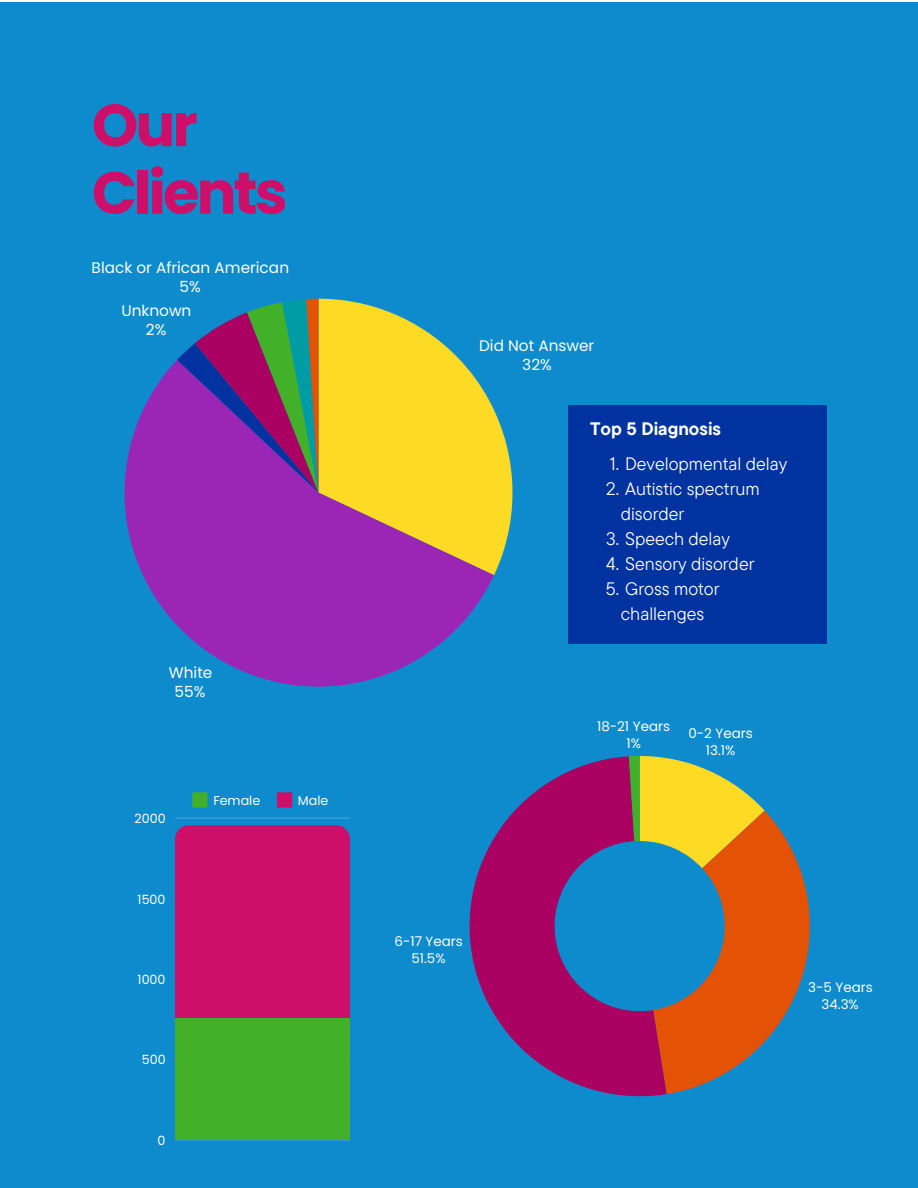
<style>
.page{position:relative;width:918px;height:1188px;background:#fff}
.page>*{position:absolute;margin:0;border:0;box-sizing:border-box;transform-origin:0 0}
.t1{font:700 59.25px/67.5px "Poppins";letter-spacing:-.05em;color:#ce0f69}
.t2{font:18px/25px "TT Commons Pro";color:#fff}
.t3{font:700 18px "TT Commons Pro";color:#fff}
.t4{font:15.3px/19.5px "Poppins";color:#fff;text-align:center}
.t5{font:13.5px/17.1px "Poppins";color:#fff;text-align:center}
.t6{font:12.75px "Poppins";color:#fff}
</style>
<div class="page">
<div style="left:0;top:2px;width:918px;height:1186px;background:#0d8bcc"></div>
<svg style="left:319px;top:299px;width:193px;height:276px"></svg>
<svg style="left:125px;top:360px;width:369px;height:327px;fill:#9b26b6"></svg>
<svg style="left:177px;top:299px;width:142px;height:194px;background:#6d4689"></svg>
<svg style="left:667px;top:811px;width:143px;height:283px;fill:#e35205"></svg>
<svg style="left:470px;top:756px;width:197px;height:340px;fill:#aa0061"></svg>
<svg style="left:629px;top:756px;width:136px;height:112px"></svg>
<svg style="left:192px;top:792px;width:16px;height:16px"></svg>
<svg style="left:277px;top:792px;width:15px;height:16px"></svg>
<hr style="left:175px;top:818px;width:175px;height:1px;background:#329cd3">
<svg style="left:175px;top:825px;width:175px;height:315px;background:#974d50"></svg>
<div style="left:568px;top:406px;width:258px;height:238px;background:#0033a0"></div>
<h1 class="t1" style="left:92px;top:92px;width:197px">Our<br>Clients</h1>
<p class="t4" style="left:92px;top:258px;width:199px">Black or African American<br>5%</p>
<p class="t4" style="left:121px;top:301px;width:72px">Unknown<br>2%</p>
<p class="t4" style="left:169px;top:663px;width:45px">White<br>55%</p>
<p class="t6" style="left:134px;top:810px;width:33px">2000</p>
<p class="t6" style="left:138px;top:890px;width:30px">1500</p>
<p class="t6" style="left:138px;top:971px;width:30px">1000</p>
<p class="t6" style="left:142px;top:1051px;width:25px">500</p>
<p class="t6" style="left:158px;top:1131px;width:9px">0</p>
<p class="t6" style="left:213px;top:792px;width:48px">Female</p>
<p class="t6" style="left:298px;top:792px;width:32px">Male</p>
<p class="t4" style="left:479px;top:335px;width:117px">Did Not Answer<br>32%</p>
<h2 class="t3" style="left:590px;top:417px;width:132px">Top 5 Diagnosis</h2>
<p class="t2" style="left:610px;top:450px;width:179px">1. Developmental delay</p>
<p class="t2" style="left:621px;top:475px;width:140px;text-indent:-15px">2. Autistic spectrum disorder</p>
<p class="t2" style="left:606px;top:525px;width:125px">3. Speech delay</p>
<p class="t2" style="left:606px;top:550px;width:150px">4. Sensory disorder</p>
<p class="t2" style="left:606px;top:575px;width:115px;text-align:center">5. Gross motor challenges</p>
<p class="t5" style="left:597px;top:718px;width:75px">18-21 Years<br>1%</p>
<p class="t5" style="left:688px;top:725px;width:66px">0-2 Years<br>13.1%</p>
<p class="t5" style="left:394px;top:933px;width:70px">6-17 Years<br>51.5%</p>
<p class="t5" style="left:808px;top:979px;width:66px">3-5 Years<br>34.3%</p>
</div>
